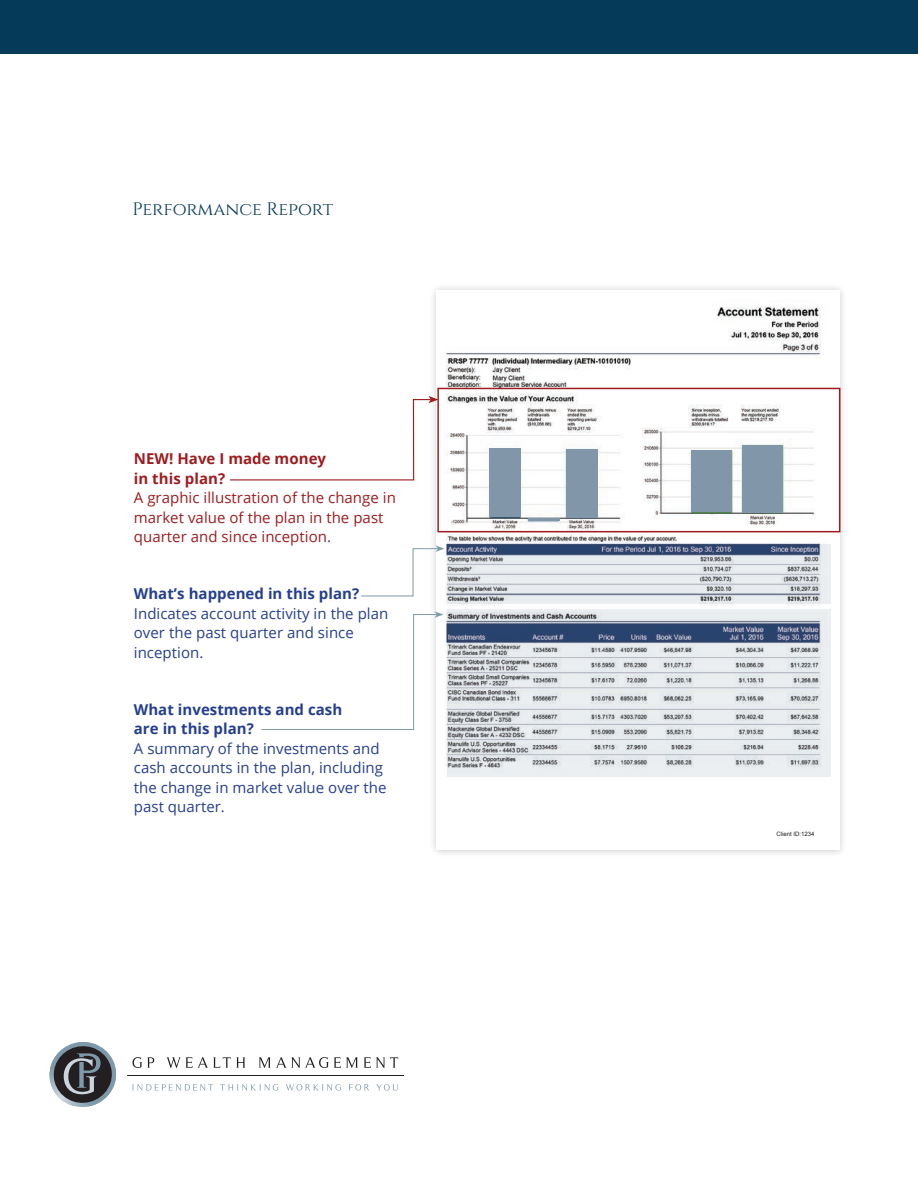
<style>
.page{position:relative;width:918px;height:1188px;background:#fff}
.page>*{position:absolute;margin:0;border:0;box-sizing:border-box;transform-origin:0 0}
.t1{font:18px "Cinzel";letter-spacing:-.005em;color:#063a59}
.explainer_text{font:15px/19.5px "Open Sans";letter-spacing:.005em;color:#253f8e}
.explainer_text-2{font:15px/19.5px "Open Sans";letter-spacing:.005em;color:#9e1c1f}
.t2{font:6px "Arial";color:#231f20}
.s1{font-weight:700}
.s2{color:#253f8e}
</style>
<div class="page">
<svg style="left:133px;top:1057px;width:21px;height:11px"></svg>
<svg style="left:167px;top:1057px;width:78px;height:11px"></svg>
<svg style="left:259px;top:1057px;width:99px;height:11px"></svg>
<svg style="left:364px;top:1057px;width:34px;height:11px"></svg>
<svg style="left:132px;top:1084px;width:81px;height:7px"></svg>
<svg style="left:220px;top:1084px;width:59px;height:7px"></svg>
<svg style="left:286px;top:1084px;width:55px;height:7px"></svg>
<svg style="left:349px;top:1084px;width:20px;height:7px"></svg>
<svg style="left:376px;top:1084px;width:22px;height:7px"></svg>
<hr style="left:127px;top:1075px;width:277px;height:1px;background:#231f20">
<svg style="left:49px;top:1042px;width:68px;height:65px"></svg>
<div style="left:0;top:0;width:918px;height:54px;background:#063a59"></div>
<div style="left:429px;top:283px;width:418px;height:574px;background:#231f20;opacity:.24"></div>
<div style="left:436px;top:291px;width:403px;height:559px;background:#fff"></div>
<img style="left:437px;top:306px;width:399px;height:460px">
<svg style="left:447px;top:544px;width:384px;height:60px;background:#bac1cb"></svg>
<svg style="left:447px;top:609px;width:384px;height:168px;background:#c2c8cf"></svg>
<svg style="left:230px;top:396px;width:207px;height:85px"></svg>
<svg style="left:361px;top:545px;width:83px;height:51px"></svg>
<svg style="left:261px;top:611px;width:182px;height:119px"></svg>
<div style="left:437px;top:388px;width:403px;height:144px;border:2px solid #9e1c1f"></div>
<div style="left:490px;top:449px;width:31px;height:68px;background:#8196a9"></div>
<div style="left:566px;top:449px;width:31px;height:68px;background:#8196a9"></div>
<div style="left:691px;top:451px;width:41px;height:61px;background:#8196a9"></div>
<div style="left:742px;top:445px;width:41px;height:67px;background:#8196a9"></div>
<hr style="left:528px;top:518px;width:31px;height:3px;background:#8196a9">
<p class="t1" style="left:132px;top:198px;width:202px">Performance Report</p>
<p class="explainer_text-2" style="left:134px;top:449px;width:264px"><span class="s1">NEW! Have I made money<br>in this plan?<br></span>A graphic illustration of the change in market value of the plan in the past quarter and since inception<span class="s2">.</span></p>
<p class="explainer_text" style="left:134px;top:584px;width:256px"><span class="s1">What’s happened in this plan?<br></span>Indicates account activity in the plan over the past quarter and since inception.</p>
<p class="explainer_text" style="left:134px;top:699px;width:254px"><span class="s1">What investments and cash<br>are in this plan?<br></span>A summary of the investments and cash accounts in the plan, including the change in market value over the past quarter.</p>
<p class="t2" style="left:777px;top:830px;width:40px">Client ID:1234</p>
</div>
